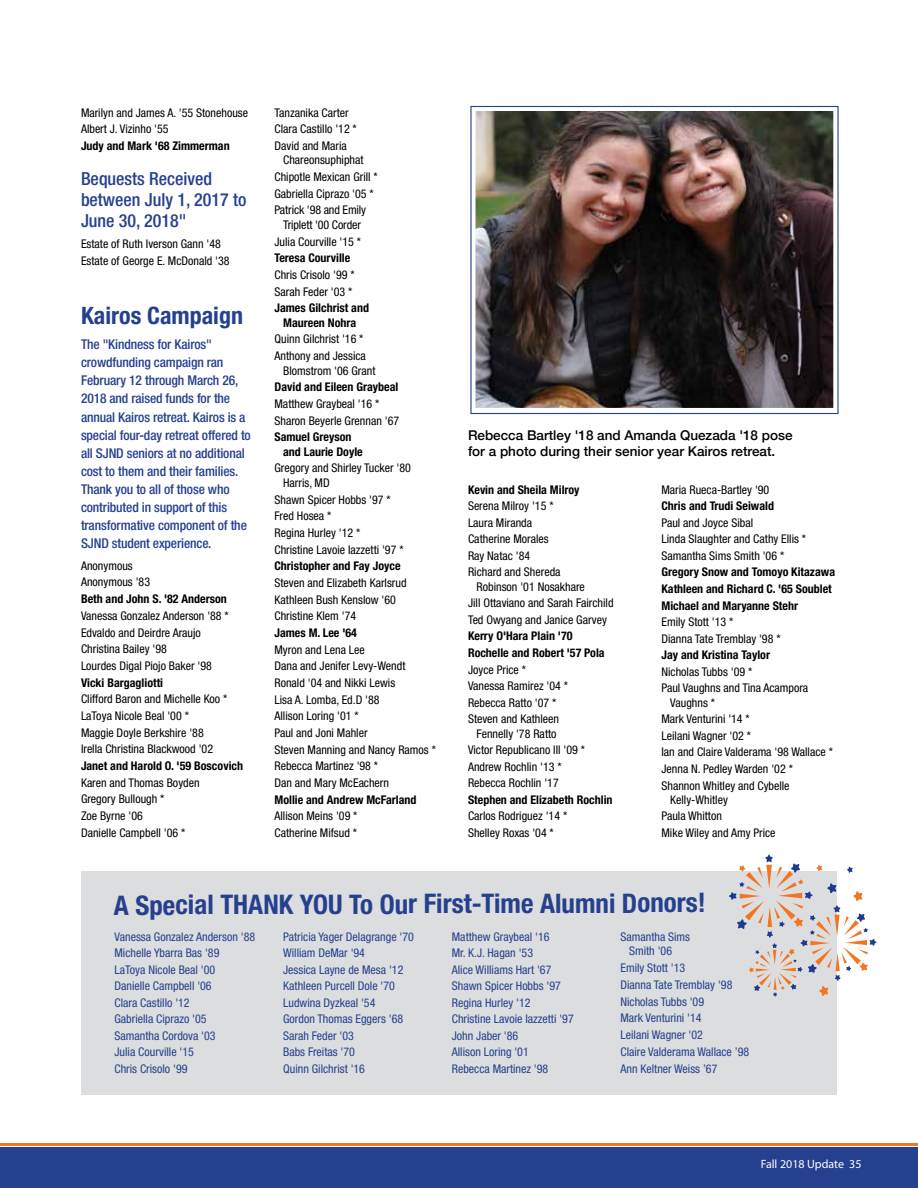
<style>
.page{position:relative;width:918px;height:1188px;background:#fff}
.page>*{position:absolute;margin:0;border:0;box-sizing:border-box;transform-origin:0 0}
.t1{font:700 condensed 27px "Helvetica Neue LT Std";letter-spacing:-.005em;color:#25408f}
.t2{font:700 condensed 24px "Helvetica Neue LT Std";color:#25408f}
.t3{font:500 condensed 18px/21.1px "Helvetica Neue LT Std";color:#25408f}
.t4{font:500 condensed 13.5px/18.1px "Helvetica Neue LT Std";letter-spacing:-.01em;color:#25408f}
.t5{font:500 13.5px/16.2px "Helvetica Neue";color:#000}
.t6{font:condensed 12px/16.6px "Helvetica Neue LT Std";color:#000}
.t7{font:condensed 12px/16.5px "Helvetica Neue LT Std";color:#25408f}
.t8{font:700 condensed 12px/16.5px "Helvetica Neue LT Std";color:#000}
.t9{font:12px "Myriad Pro";color:#fff}
</style>
<div class="page">
<div style="left:0;top:1147px;width:918px;height:41px;background:#25408f"></div>
<hr style="left:0;top:1143px;width:918px;height:3px;background:#f47521">
<div style="left:81px;top:871px;width:756px;height:224px;background:#dcddde"></div>
<img style="left:476px;top:112px;width:356px;height:295px">
<div style="left:466px;top:102px;width:376px;height:315px;border:9px solid #fff"></div>
<div style="left:470px;top:106px;width:369px;height:308px;border:1px solid #25408f"></div>
<svg style="left:729px;top:855px;width:148px;height:142px"></svg>
<p class="t6" style="left:81px;top:104px;width:169px">Marilyn and James A. '55 Stonehouse<br>Albert J. Vizinho '55</p>
<p class="t8" style="left:81px;top:137px;width:150px">Judy and Mark '68 Zimmerman</p>
<h3 class="t3" style="left:81px;top:167px;width:167px">Bequests Received between July 1, 2017 to<br>June 30, 2018"</h3>
<p class="t6" style="left:81px;top:235px;width:150px">Estate of Ruth Iverson Gann '48<br>Estate of George E. McDonald '38</p>
<h2 class="t2" style="left:81px;top:301px;width:164px">Kairos Campaign</h2>
<p class="t4" style="left:81px;top:335px;width:171px">The "Kindness for Kairos" crowdfunding campaign ran<br>February 12 through March 26,<br>2018 and raised funds for the annual Kairos retreat. Kairos is a special four-day retreat offered to all SJND seniors at no additional cost to them and their families.<br>Thank you to all of those who contributed in support of this transformative component of the<br>SJND student experience.</p>
<p class="t6" style="left:81px;top:557px;width:71px">Anonymous<br>Anonymous '83</p>
<p class="t8" style="left:81px;top:590px;width:147px">Beth and John S. '82 Anderson</p>
<p class="t6" style="left:81px;top:607px;width:149px">Vanessa Gonzalez Anderson '88 *<br>Edvaldo and Deirdre Araujo<br>Christina Bailey '98<br>Lourdes Digal Piojo Baker '98</p>
<p class="t8" style="left:81px;top:674px;width:84px">Vicki Bargagliotti</p>
<p class="t6" style="left:81px;top:691px;width:148px">Clifford Baron and Michelle Koo *<br>LaToya Nicole Beal '00 *<br>Maggie Doyle Berkshire '88<br>Irella Christina Blackwood '02</p>
<p class="t8" style="left:81px;top:757px;width:164px">Janet and Harold O. '59 Boscovich</p>
<p class="t6" style="left:81px;top:774px;width:120px">Karen and Thomas Boyden<br>Gregory Bullough *<br>Zoe Byrne '06<br>Danielle Campbell '06 *</p>
<p class="t6" style="left:274px;top:104px;width:84px">Tanzanika Carter<br>Clara Castillo '12 *<br>David and Maria</p>
<p class="t6" style="left:274px;top:152px;width:105px;text-indent:9px">Chareonsuphiphat<br>Chipotle Mexican Grill *<br>Gabriella Ciprazo '05 *<br>Patrick '98 and Emily</p>
<p class="t6" style="left:274px;top:216px;width:88px;text-align:right">Triplett '00 Corder<br>Julia Courville '15 *</p>
<p class="t8" style="left:274px;top:250px;width:77px">Teresa Courville</p>
<p class="t6" style="left:274px;top:266px;width:82px">Chris Crisolo '99 *<br>Sarah Feder '03 *</p>
<p class="t8" style="left:274px;top:301px;width:96px;line-height:14.5px;text-align:center">James Gilchrist and<br>Maureen Nohra</p>
<p class="t6" style="left:274px;top:331px;width:93px">Quinn Gilchrist '16 *<br>Anthony and Jessica</p>
<p class="t6" style="left:283px;top:362px;width:94px">Blomstrom '06 Grant</p>
<p class="t8" style="left:274px;top:379px;width:125px">David and Eileen Graybeal</p>
<p class="t6" style="left:274px;top:395px;width:126px">Matthew Graybeal '16 *<br>Sharon Beyerle Grennan '67</p>
<p class="t8" style="left:283px;top:430px;width:81px;line-height:14.5px;text-indent:-9px">Samuel Greyson and Laurie Doyle</p>
<p class="t6" style="left:283px;top:461px;width:129px;line-height:14.5px;text-indent:-9px">Gregory and Shirley Tucker '80<br>Harris, MD</p>
<p class="t6" style="left:274px;top:491px;width:131px">Shawn Spicer Hobbs '97 *<br>Fred Hosea *<br>Regina Hurley '12 *<br>Christine Lavoie Iazzetti '97 *</p>
<p class="t8" style="left:274px;top:558px;width:128px">Christopher and Fay Joyce</p>
<p class="t6" style="left:274px;top:574px;width:134px">Steven and Elizabeth Karlsrud<br>Kathleen Bush Kenslow '60<br>Christine Klem '74</p>
<p class="t8" style="left:274px;top:624px;width:84px">James M. Lee '64</p>
<p class="t6" style="left:274px;top:641px;width:163px">Myron and Lena Lee<br>Dana and Jenifer Levy-Wendt<br>Ronald '04 and Nikki Lewis<br>Lisa A. Lomba, Ed.D '88<br>Allison Loring '01 *<br>Paul and Joni Mahler<br>Steven Manning and Nancy Ramos *<br>Rebecca Martinez '98 *<br>Dan and Mary McEachern</p>
<p class="t8" style="left:274px;top:791px;width:144px">Mollie and Andrew McFarland</p>
<p class="t6" style="left:274px;top:808px;width:85px">Allison Meins '09 *<br>Catherine Mifsud *</p>
<p class="t5" style="left:468px;top:426px;width:326px">Rebecca Bartley '18 and Amanda Quezada '18 pose for a photo during their senior year Kairos retreat.</p>
<p class="t8" style="left:468px;top:481px;width:113px">Kevin and Sheila Milroy</p>
<p class="t6" style="left:468px;top:498px;width:94px">Serena Milroy '15 *<br>Laura Miranda<br>Catherine Morales<br>Ray Natac '84<br>Richard and Shereda</p>
<p class="t6" style="left:468px;top:578px;width:147px;text-indent:9px">Robinson '01 Nosakhare<br>Jill Ottaviano and Sarah Fairchild<br>Ted Owyang and Janice Garvey</p>
<p class="t8" style="left:468px;top:628px;width:138px">Kerry O'Hara Plain '70<br>Rochelle and Robert '57 Pola</p>
<p class="t6" style="left:468px;top:661px;width:102px">Joyce Price *<br>Vanessa Ramirez '04 *<br>Rebecca Ratto '07 *<br>Steven and Kathleen</p>
<p class="t6" style="left:468px;top:725px;width:119px;text-indent:9px">Fennelly '78 Ratto<br>Victor Republicano III '09 *<br>Andrew Rochlin '13 *<br>Rebecca Rochlin '17</p>
<p class="t8" style="left:468px;top:791px;width:146px">Stephen and Elizabeth Rochlin</p>
<p class="t6" style="left:468px;top:808px;width:101px">Carlos Rodriguez '14 *<br>Shelley Roxas '04 *</p>
<p class="t6" style="left:662px;top:481px;width:109px">Maria Rueca-Bartley '90</p>
<p class="t8" style="left:662px;top:497px;width:114px">Chris and Trudi Seiwald</p>
<p class="t6" style="left:662px;top:514px;width:146px">Paul and Joyce Sibal<br>Linda Slaughter and Cathy Ellis *<br>Samantha Sims Smith '06 *</p>
<p class="t8" style="left:662px;top:564px;width:175px">Gregory Snow and Tomoyo Kitazawa<br>Kathleen and Richard C. '65 Soublet<br>Michael and Maryanne Stehr</p>
<p class="t6" style="left:662px;top:614px;width:121px">Emily Stott '13 *<br>Dianna Tate Tremblay '98 *</p>
<p class="t8" style="left:662px;top:647px;width:110px">Jay and Kristina Taylor</p>
<p class="t6" style="left:662px;top:663px;width:148px">Nicholas Tubbs '09 *<br>Paul Vaughns and Tina Acampora</p>
<p class="t6" style="left:662px;top:694px;width:173px;text-indent:9px">Vaughns *<br>Mark Venturini '14 *<br>Leilani Wagner '02 *<br>Ian and Claire Valderama '98 Wallace *<br>Jenna N. Pedley Warden '02 *<br>Shannon Whitley and Cybelle</p>
<p class="t6" style="left:662px;top:791px;width:116px;text-indent:9px">Kelly-Whitley<br>Paula Whitton<br>Mike Wiley and Amy Price</p>
<h1 class="t1" style="left:114px;top:887px;width:594px">A Special THANK YOU To Our First-Time Alumni Donors!</h1>
<p class="t7" style="left:114px;top:928px;width:142px">Vanessa Gonzalez Anderson '88<br>Michelle Ybarra Bas '89<br>LaToya Nicole Beal '00<br>Danielle Campbell '06<br>Clara Castillo '12<br>Gabriella Ciprazo '05<br>Samantha Cordova '03<br>Julia Courville '15<br>Chris Crisolo '99</p>
<p class="t7" style="left:283px;top:928px;width:132px">Patricia Yager Delagrange '70<br>William DeMar '94<br>Jessica Layne de Mesa '12<br>Kathleen Purcell Dole '70<br>Ludwina Dyzkeal '54<br>Gordon Thomas Eggers '68<br>Sarah Feder '03<br>Babs Freitas '70<br>Quinn Gilchrist '16</p>
<p class="t7" style="left:452px;top:928px;width:124px">Matthew Graybeal '16<br>Mr. K.J. Hagan '53<br>Alice Williams Hart '67<br>Shawn Spicer Hobbs '97<br>Regina Hurley '12<br>Christine Lavoie Iazzetti '97<br>John Jaber '86<br>Allison Loring '01<br>Rebecca Martinez '98</p>
<p class="t7" style="left:629px;top:929px;width:63px;line-height:14.5px;text-indent:-9px">Samantha Sims<br>Smith '06</p>
<p class="t7" style="left:620px;top:959px;width:130px">Emily Stott '13<br>Dianna Tate Tremblay '98<br>Nicholas Tubbs '09<br>Mark Venturini '14<br>Leilani Wagner '02<br>Claire Valderama Wallace ’98<br>Ann Keltner Weiss ’67</p>
<p class="t9" style="left:761px;top:1157px;width:102px">Fall 2018 Update 35</p>
</div>
